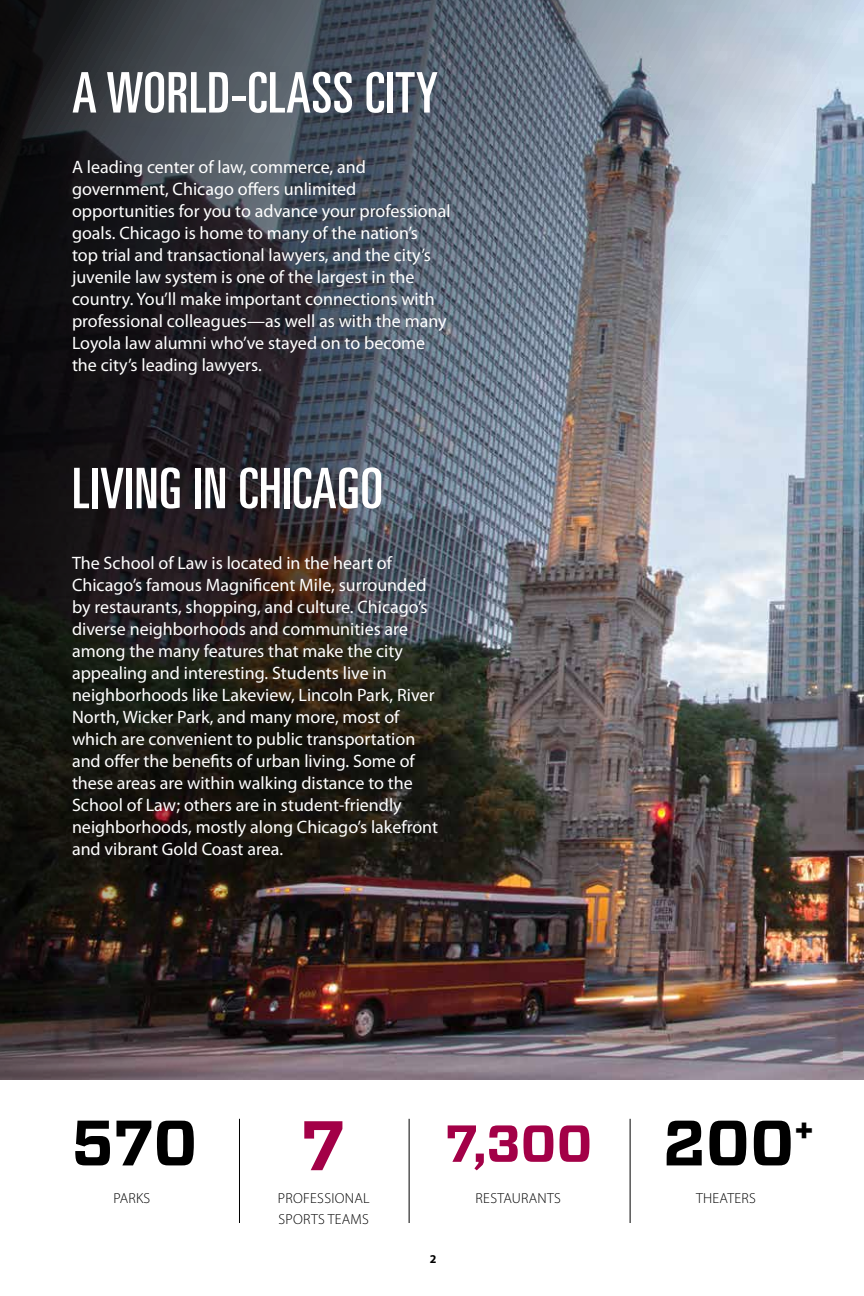
<style>
.page{position:relative;width:864px;height:1296px;background:#fff}
.page>*{position:absolute;margin:0;border:0;box-sizing:border-box;transform-origin:0 0}
.t1{font:700 70px "Vitesse";color:#a30047}
.t2{font:700 64px "Vitesse";letter-spacing:-.005em;color:#000}
.t3{font:ultra-condensed 56px "Univers LT Std";letter-spacing:.01em;color:#fff}
.t4{font:700 52px "Vitesse";color:#a30047}
.t5{font:18px/22px "Myriad Pro";color:#fff}
.t6{font:300 14.6px/21.4px "Myriad Pro";letter-spacing:.02em;color:#000}
.t7{font:700 12px "Myriad Pro";color:#000}
</style>
<div class="page">
<img style="left:0;top:0;width:864px;height:1080px">
<hr style="left:239px;top:1119px;width:1px;height:104px;background:#000">
<hr style="left:409px;top:1119px;width:1px;height:104px;background:#000">
<hr style="left:630px;top:1119px;width:1px;height:104px;background:#000">
<h3 class="t3" style="left:72px;top:61px;width:368px">A WORLD-CLASS CITY</h3>
<p class="t5" style="left:72px;top:156px;width:380px">A leading center of law, commerce, and government, Chicago offers unlimited opportunities for you to advance your professional goals. Chicago is home to many of the nation’s<br>top trial and transactional lawyers, and the city’s juvenile law system is one of the largest in the country. You’ll make important connections with professional colleagues—as well as with the many Loyola law alumni who’ve stayed on to become the city’s leading lawyers.</p>
<h3 class="t3" style="left:72px;top:456px;width:313px">LIVING IN CHICAGO</h3>
<p class="t5" style="left:72px;top:552px;width:368px">The School of Law is located in the heart of Chicago’s famous Magnificent Mile, surrounded by restaurants, shopping, and culture. Chicago’s diverse neighborhoods and communities are among the many features that make the city appealing and interesting. Students live in neighborhoods like Lakeview, Lincoln Park, River North, Wicker Park, and many more, most of which are convenient to public transportation and offer the benefits of urban living. Some of these areas are within walking distance to the School of Law; others are in student-friendly neighborhoods, mostly along Chicago’s lakefront and vibrant Gold Coast area.</p>
<h2 class="t2" style="left:71px;top:1100px;width:128px">570</h2>
<h3 class="t4" style="left:445px;top:1109px;width:149px">7,300</h3>
<p class="t6" style="left:476px;top:1187px;width:87px">RESTAURANTS</p>
<h1 class="t1" style="left:301px;top:1099px;width:46px">7</h1>
<p class="t6" style="left:278px;top:1187px;width:93px">PROFESSIONAL<br>SPORTS TEAMS</p>
<p class="t6" style="left:114px;top:1187px;width:38px">PARKS</p>
<p class="t7" style="left:430px;top:1252px;width:8px">2</p>
<h2 class="t2" style="left:663px;top:1100px;width:153px">200<sup>+</sup></h2>
<p class="t6" style="left:696px;top:1187px;width:61px">THEATERS</p>
</div>
